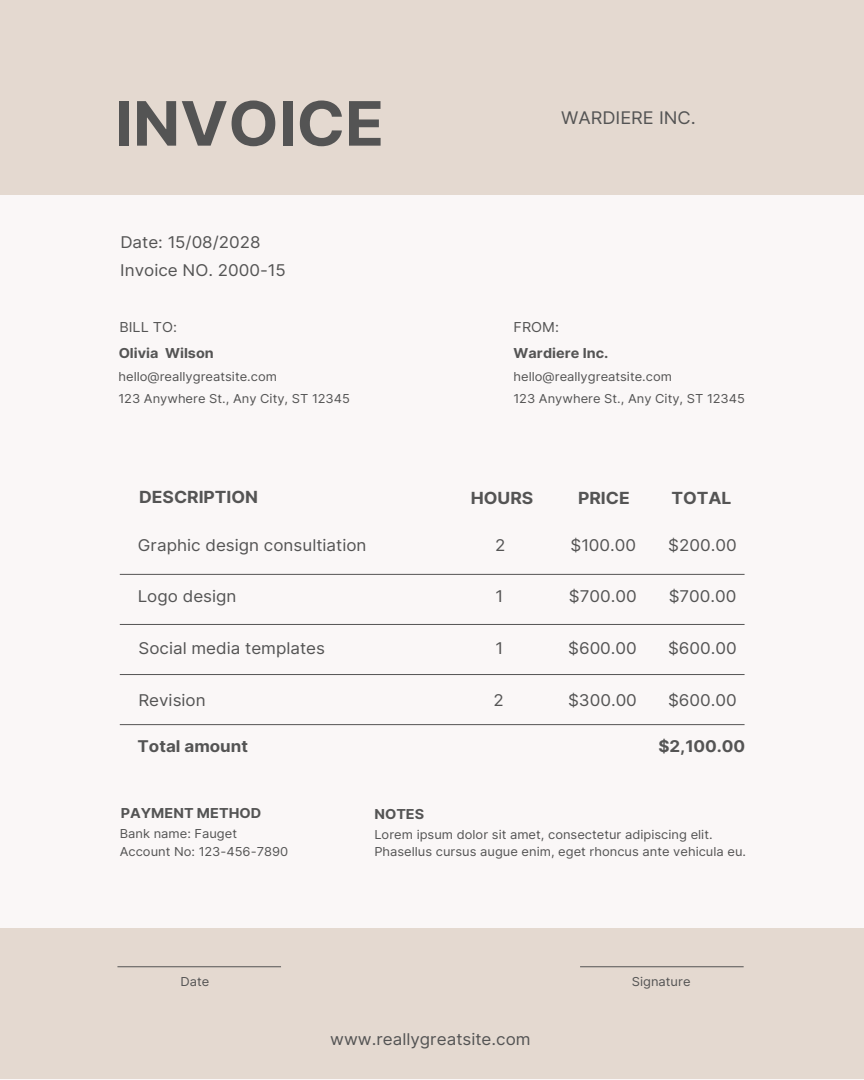
<style>
.page{position:relative;width:864px;height:1080px;background:#faf7f7}
.page>*{position:absolute;margin:0;border:0;box-sizing:border-box;transform-origin:0 0}
.t1{font:700 61.2px "Inter";color:#545454;scale:1.05 1}
.t2{font:17.4px "Inter";color:#545454;scale:1.05 1}
.t3{font:700 16.7px "Inter";color:#545454;scale:1.05 1}
.t4{font:16.2px/28.2px "Inter";color:#545454;scale:1.05 1}
.t5{font:700 16.2px "Inter";color:#545454;scale:1.05 1}
.t6{font:700 13.7px "Inter";color:#545454;scale:1.05 1}
.t7{font:13.7px "Inter";color:#545454;scale:1.05 1}
.t8{font:12.3px/16.9px "Inter";color:#545454;scale:1.05 1}
</style>
<div class="page">
<div style="left:0;top:0;width:864px;height:195px;background:#e4d9d0"></div>
<div style="left:0;top:928px;width:864px;height:150px;background:#e4d9d0"></div>
<hr style="left:120px;top:574px;width:625px;height:1px;background:#545454">
<hr style="left:120px;top:624px;width:625px;height:1px;background:#545454">
<hr style="left:580px;top:966px;width:164px;height:1px;background:#545454">
<hr style="left:117px;top:966px;width:164px;height:1px;background:#545454">
<hr style="left:120px;top:674px;width:625px;height:1px;background:#545454">
<hr style="left:120px;top:724px;width:625px;height:1px;background:#545454">
<h1 class="t1" style="left:115px;top:79px;width:258px">INVOICE</h1>
<h3 class="t4" style="left:120px;top:227px;width:159px">Date: 15/08/2028<br>Invoice NO. 2000-15</h3>
<h2 class="t2" style="left:561px;top:105px;width:130px">WARDIERE INC.</h2>
<p class="t7" style="left:119px;top:317px;width:56px">BILL TO:</p>
<p class="t7" style="left:514px;top:317px;width:45px">FROM:</p>
<p class="t6" style="left:119px;top:343px;width:92px">Olivia Wilson</p>
<p class="t8" style="left:119px;top:390px;width:222px">123 Anywhere St., Any City, ST 12345</p>
<p class="t8" style="left:514px;top:390px;width:222px">123 Anywhere St., Any City, ST 12345</p>
<p class="t6" style="left:514px;top:343px;width:92px">Wardiere Inc.</p>
<p class="t8" style="left:119px;top:367px;width:152px">hello@reallygreatsite.com</p>
<p class="t8" style="left:514px;top:367px;width:152px">hello@reallygreatsite.com</p>
<h3 class="t3" style="left:139px;top:484px;width:115px">DESCRIPTION</h3>
<h3 class="t3" style="left:471px;top:485px;width:61px">HOURS</h3>
<h3 class="t3" style="left:578px;top:485px;width:51px">PRICE</h3>
<h3 class="t3" style="left:671px;top:485px;width:59px">TOTAL</h3>
<h3 class="t4" style="left:138px;top:530px;width:219px">Graphic design consultiation</h3>
<h3 class="t4" style="left:495px;top:530px;width:11px">2</h3>
<h3 class="t4" style="left:496px;top:582px;width:9px">1</h3>
<h3 class="t4" style="left:668px;top:530px;width:67px">$200.00</h3>
<h3 class="t4" style="left:669px;top:582px;width:66px">$700.00</h3>
<h3 class="t4" style="left:668px;top:634px;width:67px">$600.00</h3>
<h3 class="t4" style="left:668px;top:686px;width:67px">$600.00</h3>
<h3 class="t5" style="left:658px;top:735px;width:84px">$2,100.00</h3>
<h3 class="t4" style="left:571px;top:530px;width:64px">$100.00</h3>
<h3 class="t4" style="left:569px;top:582px;width:66px">$700.00</h3>
<h3 class="t4" style="left:568px;top:634px;width:67px">$600.00</h3>
<h3 class="t4" style="left:568px;top:686px;width:67px">$300.00</h3>
<h3 class="t4" style="left:138px;top:582px;width:96px">Logo design</h3>
<h3 class="t4" style="left:139px;top:634px;width:179px">Social media templates</h3>
<h3 class="t4" style="left:138px;top:686px;width:66px">Revision</h3>
<h3 class="t5" style="left:138px;top:735px;width:107px">Total amount</h3>
<h3 class="t4" style="left:496px;top:634px;width:9px">1</h3>
<h3 class="t4" style="left:493px;top:686px;width:11px">2</h3>
<p class="t6" style="left:121px;top:803px;width:135px">PAYMENT METHOD</p>
<p class="t6" style="left:375px;top:804px;width:49px">NOTES</p>
<p class="t8" style="left:120px;top:824px;width:113px">Bank name: Fauget</p>
<p class="t8" style="left:374px;top:826px;width:356px">Lorem ipsum dolor sit amet, consectetur adipiscing elit.<br>Phasellus cursus augue enim, eget rhoncus ante vehicula eu.</p>
<p class="t8" style="left:120px;top:843px;width:162px">Account No: 123-456-7890</p>
<p class="t8" style="left:181px;top:973px;width:29px">Date</p>
<p class="t8" style="left:632px;top:973px;width:57px">Signature</p>
<h3 class="t4" style="left:330px;top:1025px;width:192px">www.reallygreatsite.com</h3>
</div>
